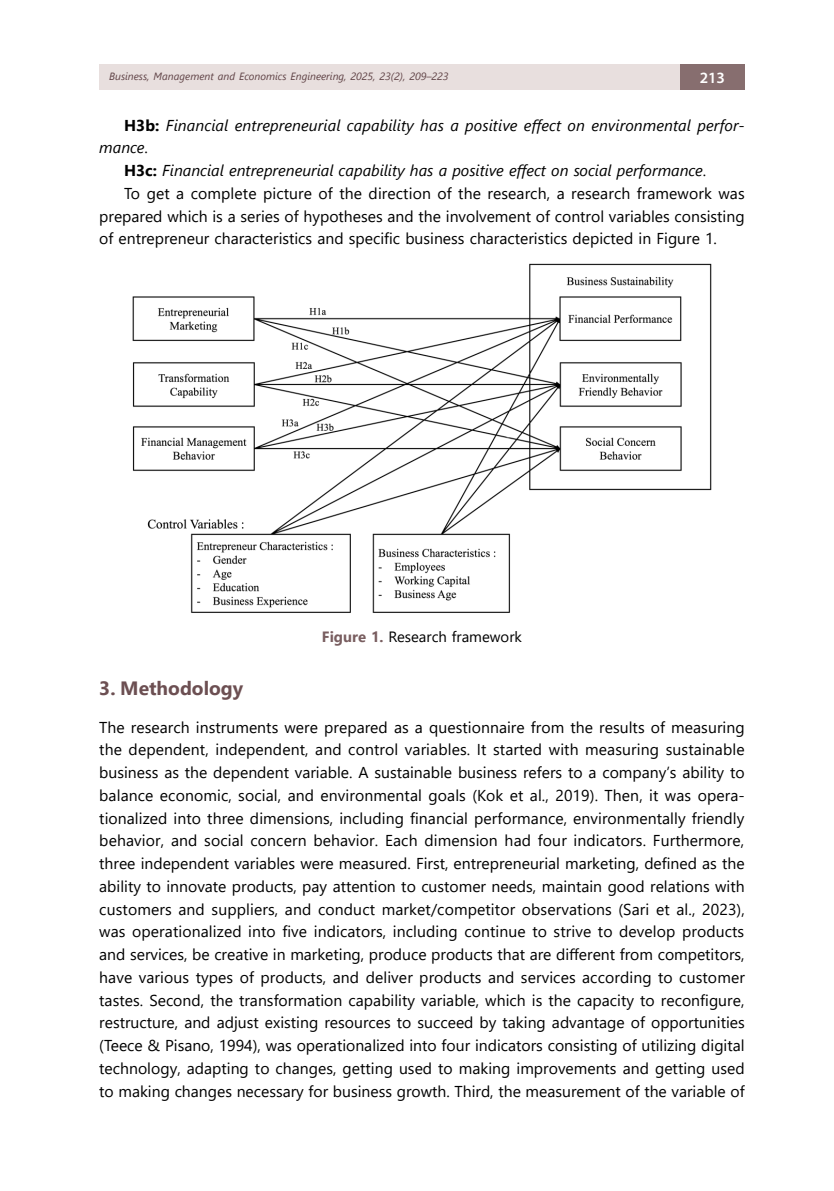
<style>
.page{position:relative;width:834px;height:1191px;background:#fff}
.page>*{position:absolute;margin:0;border:0;box-sizing:border-box;transform-origin:0 0}
.t1{font:700 19.25px "Segoe UI";color:#6c4f52}
.t2{font:15.75px/22.8px "Segoe UI";color:#000;text-align:justify}
.t3{font:italic 15.75px "Segoe UI";color:#000}
.t4{font:600 15.75px "Myriad Pro";color:#fff}
.t5{font:14.88px "Segoe UI";color:#000}
.t6{font:italic 10.5px "Segoe UI";color:#5f4245}
.s1{font-weight:700;font-style:normal}
.s2{font-style:normal}
.s3{font-weight:700;color:#795e60}
</style>
<div class="page">
<div style="left:99px;top:64px;width:581px;height:26px;background:#e8dfde"></div>
<div style="left:680px;top:64px;width:64px;height:26px;background:#876e6f"></div>
<img style="left:132px;top:263px;width:579px;height:350px">
<p class="t6" style="left:109px;top:67px;width:341px">Business, Management and Economics Engineering, 2025, 23(2), 209–223</p>
<p class="t4" style="left:699px;top:67px;width:27px">213</p>
<p class="t3" style="left:124px;top:110px;width:622px"><span class="s1">H3b:</span> Financial entrepreneurial capability has a positive effect on environmental perfor-</p>
<p class="t3" style="left:99px;top:133px;width:50px">mance<span class="s2">.</span></p>
<p class="t3" style="left:124px;top:156px;width:583px"><span class="s1">H3c:</span> Financial entrepreneurial capability has a positive effect on social performance<span class="s2">.</span></p>
<p class="t2" style="left:124px;top:180px;width:622px">To get a complete picture of the direction of the research, a research framework was</p>
<p class="t2" style="left:99px;top:203px;width:646px">prepared which is a series of hypotheses and the involvement of control variables consisting</p>
<p class="t2" style="left:99px;top:226px;width:619px">of entrepreneur characteristics and specific business characteristics depicted in Figure 1.</p>
<p class="t5" style="left:322px;top:623px;width:201px"><span class="s3">Figure 1.</span> Research framework</p>
<p class="t1" style="left:99px;top:670px;width:145px">3. Methodology</p>
<p class="t2" style="left:99px;top:714px;width:647px">The research instruments were prepared as a questionnaire from the results of measuring the dependent, independent, and control variables. It started with measuring sustainable business as the dependent variable. A sustainable business refers to a company’s ability to balance economic, social, and environmental goals (Kok et al., 2019). Then, it was opera&shy;tionalized into three dimensions, including financial performance, environmentally friendly behavior, and social concern behavior. Each dimension had four indicators. Furthermore, three independent variables were measured. First, entrepreneurial marketing, defined as the ability to innovate products, pay attention to customer needs, maintain good relations with customers and suppliers, and conduct market/competitor observations (Sari et al., 2023), was operationalized into five indicators, including continue to strive to develop products and services, be creative in marketing, produce products that are different from competitors, have various types of products, and deliver products and services according to customer tastes. Second, the transformation capability variable, which is the capacity to reconfigure, restructure, and adjust existing resources to succeed by taking advantage of opportunities (Teece &amp; Pisano, 1994), was operationalized into four indicators consisting of utilizing digital technology, adapting to changes, getting used to making improvements and getting used to making changes necessary for business growth. Third, the measurement of the variable of</p>
</div>
